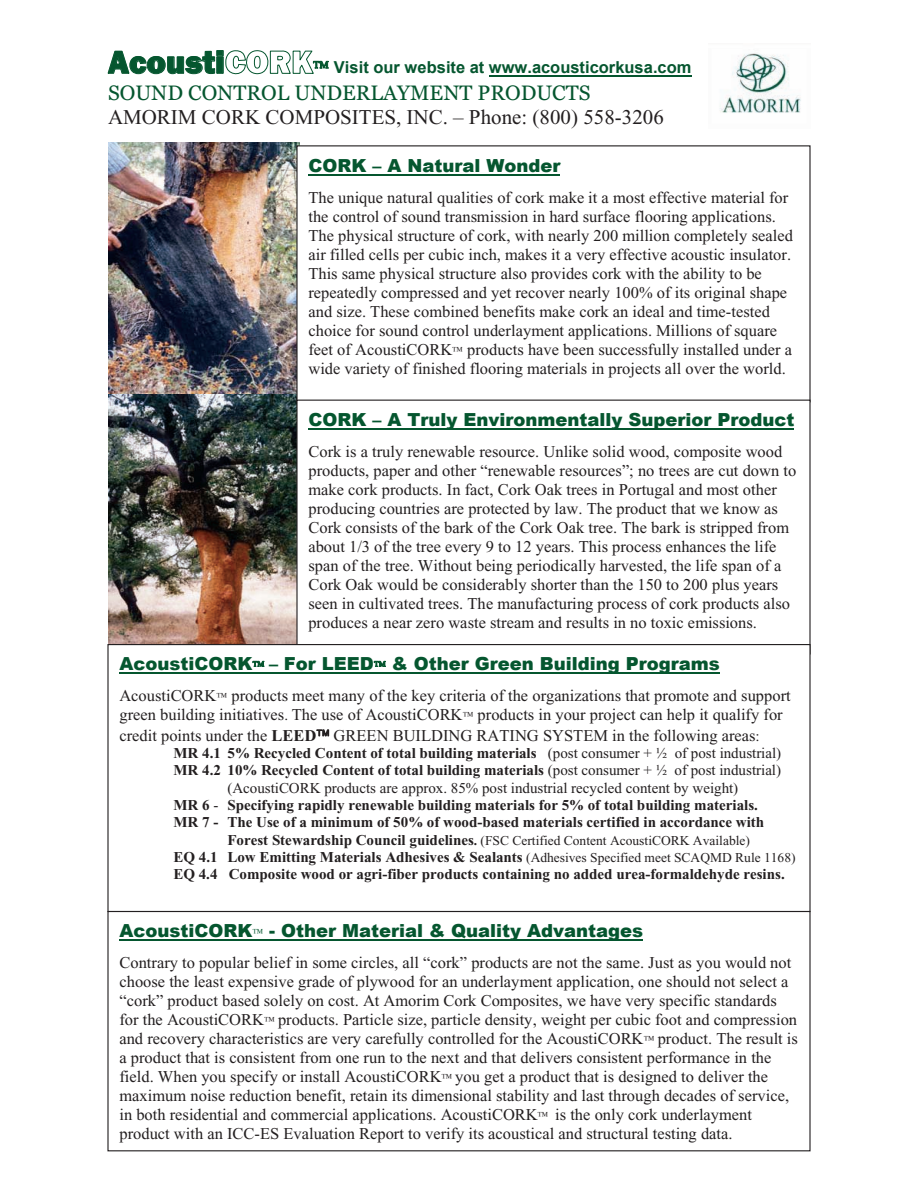
<style>
.page{position:relative;width:918px;height:1188px;background:#fff}
.page>*{position:absolute;margin:0;border:0;box-sizing:border-box;transform-origin:0 0}
.t1{font:800 33px "Franklin Gothic";color:#05562f}
.t2{font:21px "Times New Roman";color:#231f20}
.t3{font:21px "Georgia";color:#05562f}
.t4{font:900 18px "Arial";color:#05562f}
.t5{font:16.5px/18.9px "Times New Roman";color:#231f20}
.t6{font:700 16.5px "Arial";color:#05562f}
.t7{font:700 15px/17.2px "Times New Roman";color:#231f20}
.t8{font:15px "Times New Roman";color:#231f20}
.t9{font:13.5px "Times New Roman";color:#231f20}
.s1{font-size:15px}
.s2{font-weight:700}
.s3{font-weight:400}
.s4{font-weight:700;font-size:15px}
.s5{font-weight:400;font-size:13.5px}
</style>
<div class="page">
<hr style="left:489px;top:75px;width:203px;height:2px;background:#05562f">
<img style="left:720px;top:53px;width:81px;height:60px">
<img style="left:108px;top:142px;width:191px;height:502px">
<div style="left:297px;top:146px;width:513px;height:256px;background:#fff"></div>
<hr style="left:308px;top:174px;width:252px;height:1px;background:#05562f">
<div style="left:297px;top:400px;width:513px;height:254px;background:#fff"></div>
<div style="left:107px;top:911px;width:704px;height:240px;border:1px solid #231f20"></div>
<hr style="left:119px;top:940px;width:524px;height:1px;background:#05562f">
<hr style="left:119px;top:673px;width:601px;height:1px;background:#05562f">
<hr style="left:308px;top:428px;width:486px;height:1px;background:#05562f">
<svg style="left:107px;top:50px;width:222px;height:25px"></svg>
<svg style="left:252px;top:661px;width:12px;height:6px"></svg>
<svg style="left:374px;top:661px;width:12px;height:6px"></svg>
<svg style="left:317px;top:729px;width:12px;height:7px"></svg>
<h1 class="t1" style="left:108px;top:41px;width:118px">Acousti</h1>
<p class="t6" style="left:334px;top:58px;width:359px">Visit our website at www.acousticorkusa.com</p>
<p class="t3" style="left:108px;top:81px;width:484px">SOUND CONTROL UNDERLAYMENT PRODUCTS</p>
<p class="t2" style="left:108px;top:105px;width:557px">AMORIM CORK COMPOSITES, INC. – Phone: (800) 558-3206</p>
<p class="t4" style="left:308px;top:155px;width:253px">CORK – A Natural Wonder</p>
<p class="t5" style="left:308px;top:188px;width:486px">The unique natural qualities of cork make it a most effective material for the control of sound transmission in hard surface flooring applications.<br>The physical structure of cork, with nearly 200 million completely sealed air filled cells per cubic inch, makes it a very effective acoustic insulator.<br>This same physical structure also provides cork with the ability to be repeatedly compressed and yet recover nearly 100% of its original shape and size. These combined benefits make cork an ideal and time-tested choice for sound control underlayment applications. Millions of square feet of AcoustiCORK products have been successfully installed under a wide variety of finished flooring materials in projects all over the world.</p>
<p class="t4" style="left:308px;top:410px;width:487px">CORK – A Truly Environmentally Superior Product</p>
<p class="t5" style="left:308px;top:442px;width:489px">Cork is a truly renewable resource. Unlike solid wood, composite wood products, paper and other “renewable resources”; no trees are cut down to make cork products. In fact, Cork Oak trees in Portugal and most other producing countries are protected by law. The product that we know as Cork consists of the bark of the Cork Oak tree. The bark is stripped from about 1/3 of the tree every 9 to 12 years. This process enhances the life span of the tree. Without being periodically harvested, the life span of a Cork Oak would be considerably shorter than the 150 to 200 plus years seen in cultivated trees. The manufacturing process of cork products also produces a near zero waste stream and results in no toxic emissions.</p>
<p class="t4" style="left:119px;top:654px;width:602px">AcoustiCORK – For LEED &amp; Other Green Building Programs</p>
<p class="t5" style="left:119px;top:686px;width:673px;line-height:19.6px">AcoustiCORK products meet many of the key criteria of the organizations that promote and support green building initiatives<span class="s1">.</span> The use of AcoustiCORK products in your project can help it qualify for credit points under the <span class="s2">LEED</span> GREEN BUILDING RATING SYSTEM in the following areas<span class="s1">:</span></p>
<p class="t7" style="left:173px;top:745px;width:609px">MR 4.1 5% Recycled Content of total building materials <span class="s3">(post consumer + ½ of post industrial)</span></p>
<p class="t7" style="left:173px;top:762px;width:609px">MR 4.2 10% Recycled Content of total building materials <span class="s3">(post consumer + ½ of post industrial)</span></p>
<p class="t8" style="left:227px;top:780px;width:512px">(AcoustiCORK products are approx. 85% post industrial recycled content by weight)</p>
<p class="t7" style="left:173px;top:796px;width:586px">MR 6 <span class="s3">-</span> Specifying rapidly renewable building materials for 5% of total building materials.</p>
<p class="t7" style="left:173px;top:814px;width:592px">MR 7 - The Use of a minimum of 50% of wood-based materials certified in accordance with</p>
<p class="t9" style="left:227px;top:833px;width:524px"><span class="s4">Forest Stewardship Council guidelines</span><span class="s2">.</span> (FSC Certified Content AcoustiCORK Available)</p>
<p class="t7" style="left:173px;top:848px;width:624px">EQ 4.1 Low Emitting Materials Adhesives &amp; Sealants <span class="s5">(Adhesives Specified meet SCAQMD Rule 1168)<br></span>EQ 4.4 Composite wood or agri-fiber products containing no added urea-formaldehyde resins.</p>
<p class="t4" style="left:119px;top:921px;width:525px">AcoustiCORK - Other Material &amp; Quality Advantages</p>
<p class="t5" style="left:119px;top:954px;width:680px">Contrary to popular belief in some circles, all “cork” products are not the same. Just as you would not choose the least expensive grade of plywood for an underlayment application, one should not select a “cork” product based solely on cost. At Amorim Cork Composites, we have very specific standards for the AcoustiCORK products. Particle size, particle density, weight per cubic foot and compression and recovery characteristics are very carefully controlled for the AcoustiCORK product. The result is a product that is consistent from one run to the next and that delivers consistent performance in the field. When you specify or install AcoustiCORK you get a product that is designed to deliver the maximum noise reduction benefit, retain its dimensional stability and last through decades of service, in both residential and commercial applications. AcoustiCORK is the only cork underlayment product with an ICC-ES Evaluation Report to verify its acoustical and structural testing data.</p>
</div>
